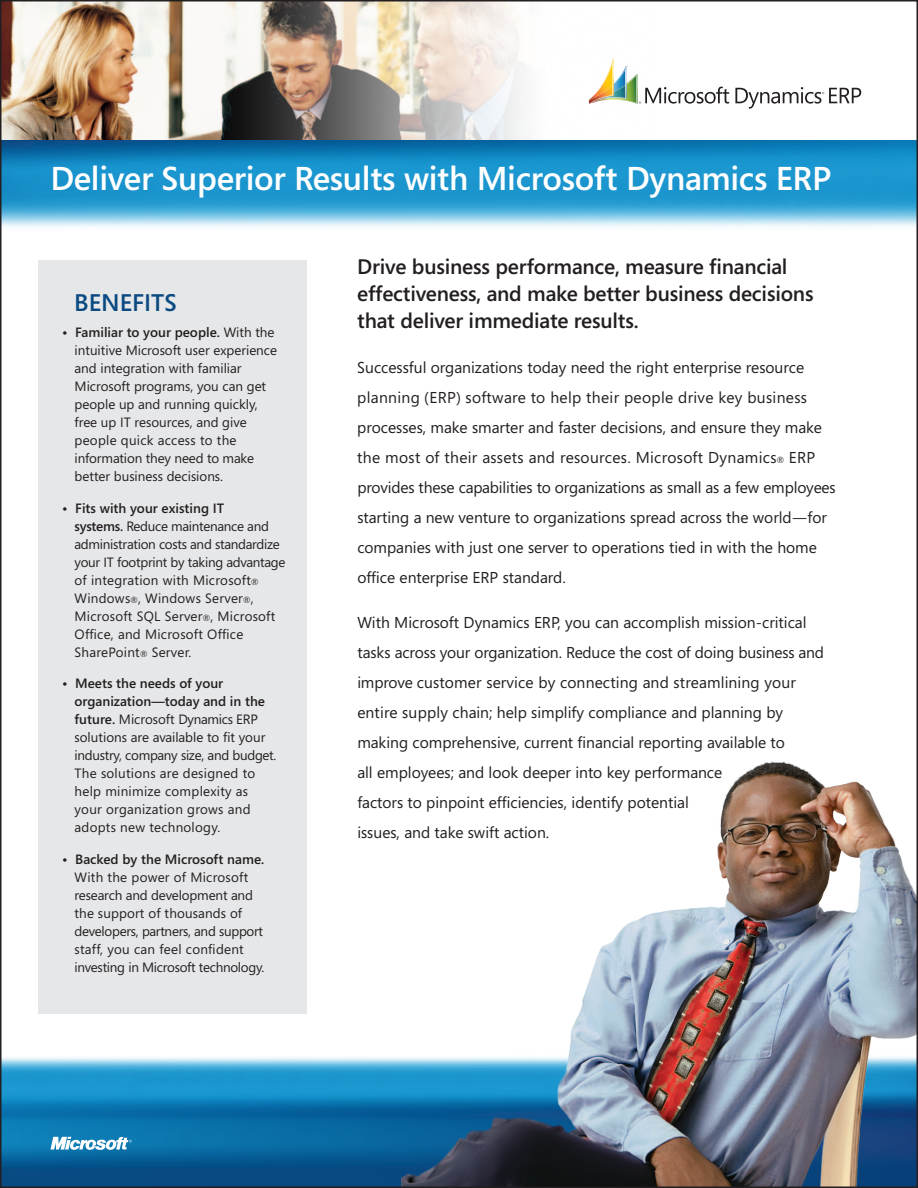
<style>
.page{position:relative;width:918px;height:1188px;background:#fff}
.page>*{position:absolute;margin:0;border:0;box-sizing:border-box;transform-origin:0 0}
.t1{font:600 33px "Segoe";letter-spacing:-.01em;color:#fff}
.t2{font:600 24px "Segoe";color:#0a4981}
.t3{font:600 21px/27px "Segoe";letter-spacing:-.01em;color:#231f20}
.t4{font:15.75px/30px "Segoe";color:#231f20}
.t5{font:13.5px/18px "Segoe";color:#231f20}
.t6{font:13.5px/18px "Segoe";letter-spacing:.02em;color:#231f20}
.t7{font:600 13.5px "Segoe";color:#231f20}
.s1{font-weight:600}
.s2{font-size:9px}
</style>
<div class="page">
<img style="left:3px;top:3px;width:176px;height:137px">
<img style="left:3px;top:1057px;width:398px;height:128px">
<img style="left:401px;top:761px;width:514px;height:424px">
<div style="left:38px;top:260px;width:269px;height:754px;background:#e6e7e9"></div>
<svg style="left:50px;top:1137px;width:82px;height:13px"></svg>
<img style="left:179px;top:3px;width:410px;height:137px">
<img style="left:3px;top:140px;width:912px;height:87px">
<svg style="left:735px;top:87px;width:126px;height:22px"></svg>
<svg style="left:589px;top:58px;width:140px;height:46px"></svg>
<h1 class="t1" style="left:50px;top:160px;width:782px">Deliver Superior Results with Microsoft Dynamics ERP</h1>
<h2 class="t2" style="left:74px;top:289px;width:104px">BENEFITS</h2>
<p class="t5" style="left:75px;top:324px;width:204px;text-indent:-12px"><span class="s1">• Familiar to your people.</span> With the intuitive Microsoft user experience and integration with familiar<br>Microsoft programs, you can get people up and running quickly, free up IT resources, and give people quick access to the information they need to make better business decisions.</p>
<p class="t5" style="left:75px;top:499px;width:212px;text-indent:-12px"><span class="s1">• Fits with your existing IT<br>systems.</span> Reduce maintenance and administration costs and standardize your IT footprint by taking advantage of integration with Microsoft<span class="s2">®<br></span>Windows<span class="s2">®</span>, Windows Server<span class="s2">®</span>,<br>Microsoft SQL Server<span class="s2">®</span>, Microsoft<br>Office, and Microsoft Office<br>SharePoint<span class="s2">®</span> Server.</p>
<p class="t6" style="left:75px;top:675px;width:203px;text-indent:-12px"><span class="s1">• Meets the needs of your organization—today and in the future.</span> Microsoft Dynamics ERP solutions are available to fit your industry, company size, and budget.<br>The solutions are designed to help minimize complexity as your organization grows and adopts new technology.</p>
<p class="t7" style="left:62px;top:851px;width:204px">• Backed by the Microsoft name.</p>
<p class="t5" style="left:75px;top:868px;width:191px">With the power of Microsoft research and development and the support of thousands of developers, partners, and support staff, you can feel confident investing in Microsoft technology.</p>
<h3 class="t3" style="left:357px;top:253px;width:458px">Drive business performance, measure financial effectiveness, and make better business decisions that deliver immediate results.</h3>
<p class="t4" style="left:357px;top:352px;width:480px">Successful organizations today need the right enterprise resource planning (ERP) software to help their people drive key business processes, make smarter and faster decisions, and ensure they make the most of their assets and resources. Microsoft Dynamics<span class="s2">®</span> ERP provides these capabilities to organizations as small as a few employees starting a new venture to organizations spread across the world—for companies with just one server to operations tied in with the home office enterprise ERP standard.</p>
<p class="t4" style="left:357px;top:607px;width:468px">With Microsoft Dynamics ERP, you can accomplish mission-critical tasks across your organization. Reduce the cost of doing business and improve customer service by connecting and streamlining your entire supply chain; help simplify compliance and planning by making comprehensive, current financial reporting available to<br>all employees; and look deeper into key performance<br>factors to pinpoint efficiencies, identify potential<br>issues, and take swift action.</p>
</div>
